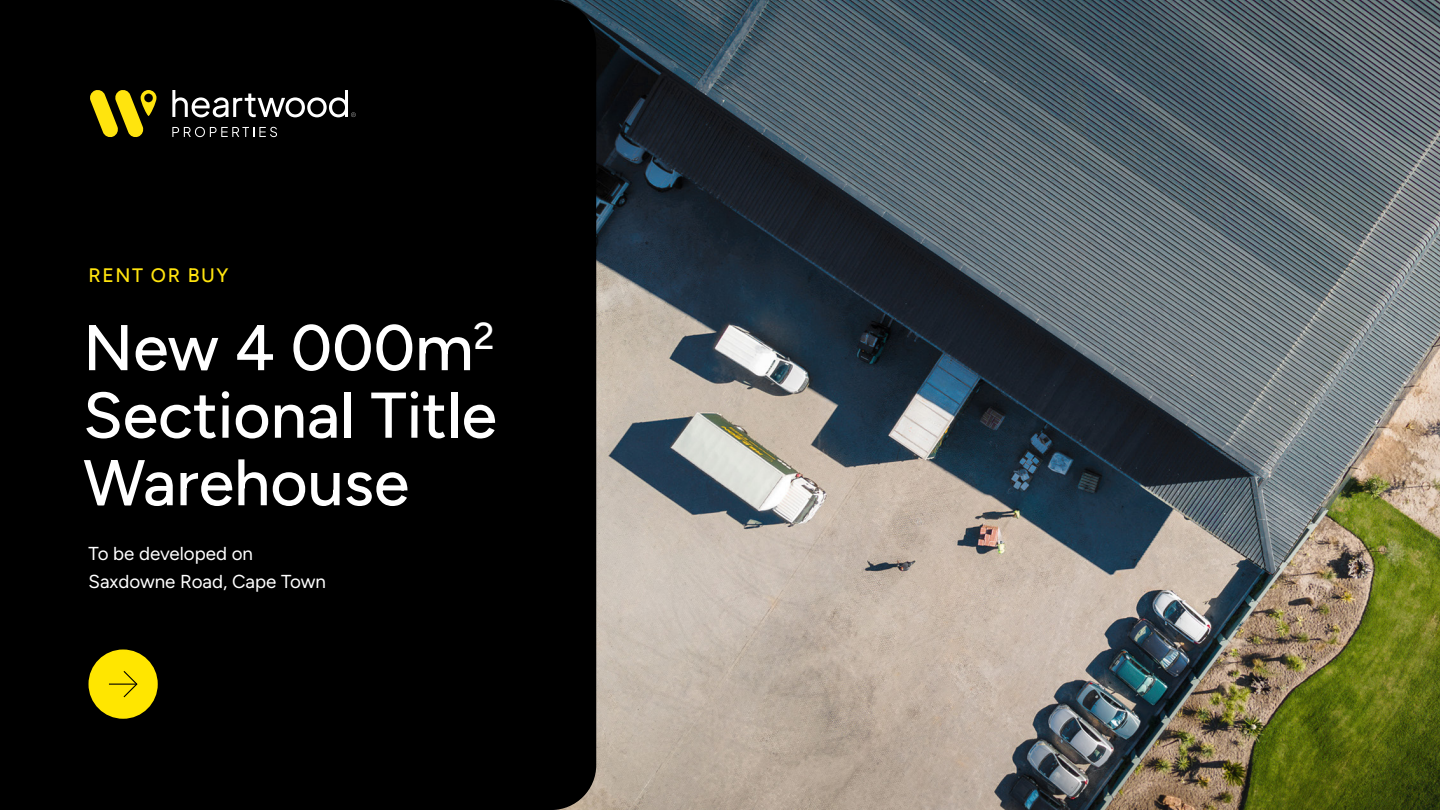
<style>
.page{position:relative;width:1440px;height:810px;background:#fff}
.page>*{position:absolute;margin:0;border:0;box-sizing:border-box;transform-origin:0 0}
.t1{font:500 64.5px/67.5px "Figtree";color:#fff;text-align:justify}
.t2{font:500 19.5px "Figtree";letter-spacing:.08em;color:#ffe40e}
.t3{font:18.75px/27.8px "Figtree";color:#fff}
</style>
<div class="page">
<img style="left:596px;top:0;width:844px;height:810px">
<div style="left:0;top:0;width:596px;height:810px;background:#000"></div>
<div style="left:88px;top:649px;width:70px;height:70px;background:#ffe600;border-radius:50%"></div>
<svg style="left:109px;top:671px;width:29px;height:27px"></svg>
<svg style="left:89px;top:89px;width:68px;height:49px"></svg>
<svg style="left:172px;top:90px;width:184px;height:27px"></svg>
<svg style="left:172px;top:127px;width:105px;height:10px"></svg>
<p class="t2" style="left:88px;top:264px;width:141px">RENT OR BUY</p>
<h1 class="t1" style="left:83px;top:314px;width:415px">New 4 000m<sup>2<br></sup>Sectional Title Warehouse</h1>
<p class="t3" style="left:88px;top:539px;width:239px">To be developed on<br>Saxdowne Road, Cape Town</p>
</div>
